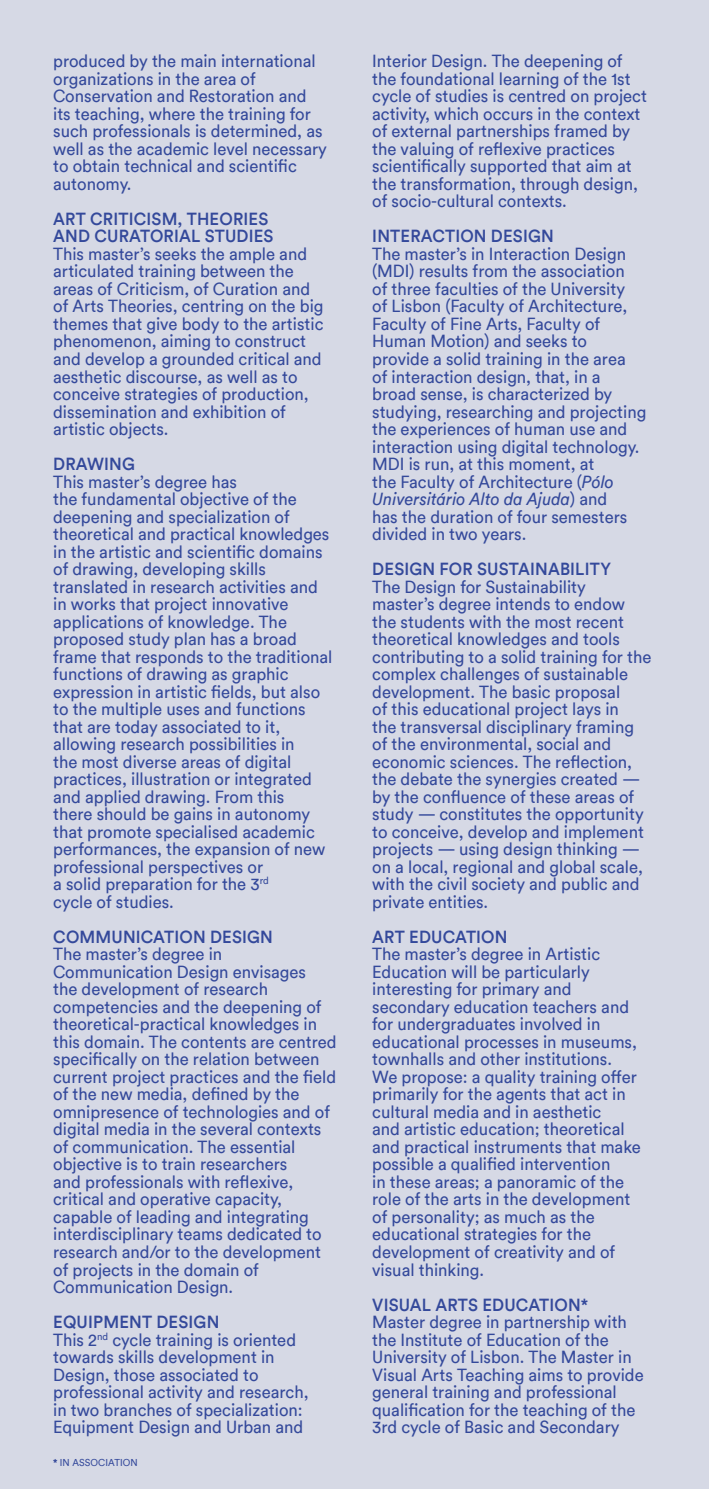
<style>
.page{position:relative;width:709px;height:1489px;background:#fff}
.page>*{position:absolute;margin:0;border:0;box-sizing:border-box;transform-origin:0 0}
.t1{font:17.5px/17.5px "Circular TT";color:#34499b;scale:.95 1}
.t2{font:500 17.5px/17.5px "Circular TT";letter-spacing:.01em;color:#34499b;scale:.95 1}
.t3{font:10px "Circular TT";letter-spacing:.01em;color:#34499b;scale:.95 1}
.s1{font-weight:500}
.s2{font-weight:700}
.s3{font-style:italic}
</style>
<div class="page">
<div style="left:0;top:0;width:709px;height:1488px;background:#d6d9e5"></div>
<p class="t1" style="left:53px;top:52px;width:290px">produced by the main international organizations in the area of<br>Conservation and Restoration and its teaching, where the training for such professionals is determined, as well as the academic level necessary to obtain technical and scientific autonomy.</p>
<p class="t2" style="left:53px;top:210px;width:233px">ART CRITICISM, THEORIES<br>AND CURATORIAL STUDIES</p>
<p class="t1" style="left:53px;top:245px;width:286px">This master’s seeks the ample and articulated training between the areas of Criticism, of Curation and of Arts Theories, centring on the big themes that give body to the artistic phenomenon, aiming to construct and develop a grounded critical and aesthetic discourse, as well as to conceive strategies of production, dissemination and exhibition of artistic objects.</p>
<p class="t2" style="left:53px;top:455px;width:88px">DRAWING</p>
<p class="t1" style="left:53px;top:472px;width:295px">This master’s degree has<br>the fundamental objective of the deepening and specialization of theoretical and practical knowledges in the artistic and scientific domains of drawing, developing skills translated in research activities and in works that project innovative applications of knowledge. The proposed study plan has a broad frame that responds to the traditional functions of drawing as graphic expression in artistic fields, but also to the multiple uses and functions that are today associated to it, allowing research possibilities in<br>the most diverse areas of digital practices, illustration or integrated and applied drawing. From this<br>there should be gains in autonomy that promote specialised academic performances, the expansion of new professional perspectives or<br>a solid preparation for the 3<sup>rd<br></sup>cycle of studies.</p>
<p class="t2" style="left:53px;top:927px;width:233px">COMMUNICATION DESIGN</p>
<p class="t1" style="left:53px;top:945px;width:300px">The master’s degree in Communication Design envisages<br>the development of research competencies and the deepening of theoretical-practical knowledges in this domain. The contents are centred specifically on the relation between current project practices and the field of the new media, defined by the omnipresence of technologies and of digital media in the several contexts of communication. The essential objective is to train researchers<br>and professionals with reflexive, critical and operative capacity, capable of leading and integrating interdisciplinary teams dedicated to research and/or to the development of projects in the domain of Communication Design.</p>
<p class="t1" style="left:53px;top:1312px;width:270px"><span class="s1">EQUIPMENT DESIGN<br></span>This 2<sup>nd</sup> cycle training is oriented towards skills development in<br>Design, those associated to professional activity and research, in two branches of specialization:<br>Equipment Design and Urban and</p>
<p class="t3" style="left:53px;top:1456px;width:91px"><span class="s2">*</span> IN ASSOCIATION</p>
<p class="t1" style="left:372px;top:52px;width:291px">Interior Design. The deepening of the foundational learning of the 1st cycle of studies is centred on project activity, which occurs in the context of external partnerships framed by the valuing of reflexive practices scientifically supported that aim at the transformation, through design, of socio-cultural contexts.</p>
<p class="t2" style="left:372px;top:227px;width:193px">INTERACTION DESIGN</p>
<p class="t1" style="left:372px;top:245px;width:290px">The master’s in Interaction Design (MDI) results from the association<br>of three faculties of the University<br>of Lisbon (Faculty of Architecture, Faculty of Fine Arts, Faculty of Human Motion) and seeks to provide a solid training in the area<br>of interaction design, that, in a broad sense, is characterized by studying, researching and projecting the experiences of human use and interaction using digital technology.<br>MDI is run, at this moment, at<br>the Faculty of Architecture (<span class="s3">Pólo Universitário Alto da Ajuda</span>) and<br>has the duration of four semesters divided in two years.</p>
<p class="t2" style="left:372px;top:560px;width:253px">DESIGN FOR SUSTAINABILITY</p>
<p class="t1" style="left:372px;top:577px;width:295px">The Design for Sustainability master’s degree intends to endow the students with the most recent theoretical knowledges and tools contributing to a solid training for the complex challenges of sustainable development. The basic proposal<br>of this educational project lays in<br>the transversal disciplinary framing of the environmental, social and economic sciences. The reflection, the debate the synergies created — by the confluence of these areas of study — constitutes the opportunity to conceive, develop and implement projects — using design thinking — on a local, regional and global scale, with the civil society and public and private entities.</p>
<p class="t2" style="left:372px;top:927px;width:144px">ART EDUCATION</p>
<p class="t1" style="left:372px;top:945px;width:284px">The master’s degree in Artistic<br>Education will be particularly interesting for primary and secondary education teachers and for undergraduates involved in educational processes in museums, townhalls and other institutions.<br>We propose: a quality training offer primarily for the agents that act in cultural media and in aesthetic<br>and artistic education; theoretical and practical instruments that make possible a qualified intervention<br>in these areas; a panoramic of the role of the arts in the development of personality; as much as the educational strategies for the development of creativity and of visual thinking.</p>
<p class="t2" style="left:372px;top:1295px;width:229px">VISUAL ARTS EDUCATION*</p>
<p class="t1" style="left:372px;top:1312px;width:287px">Master degree in partnership with the Institute of Education of the University of Lisbon. The Master in Visual Arts Teaching aims to provide general training and professional qualification for the teaching of the 3rd cycle of Basic and Secondary</p>
</div>
